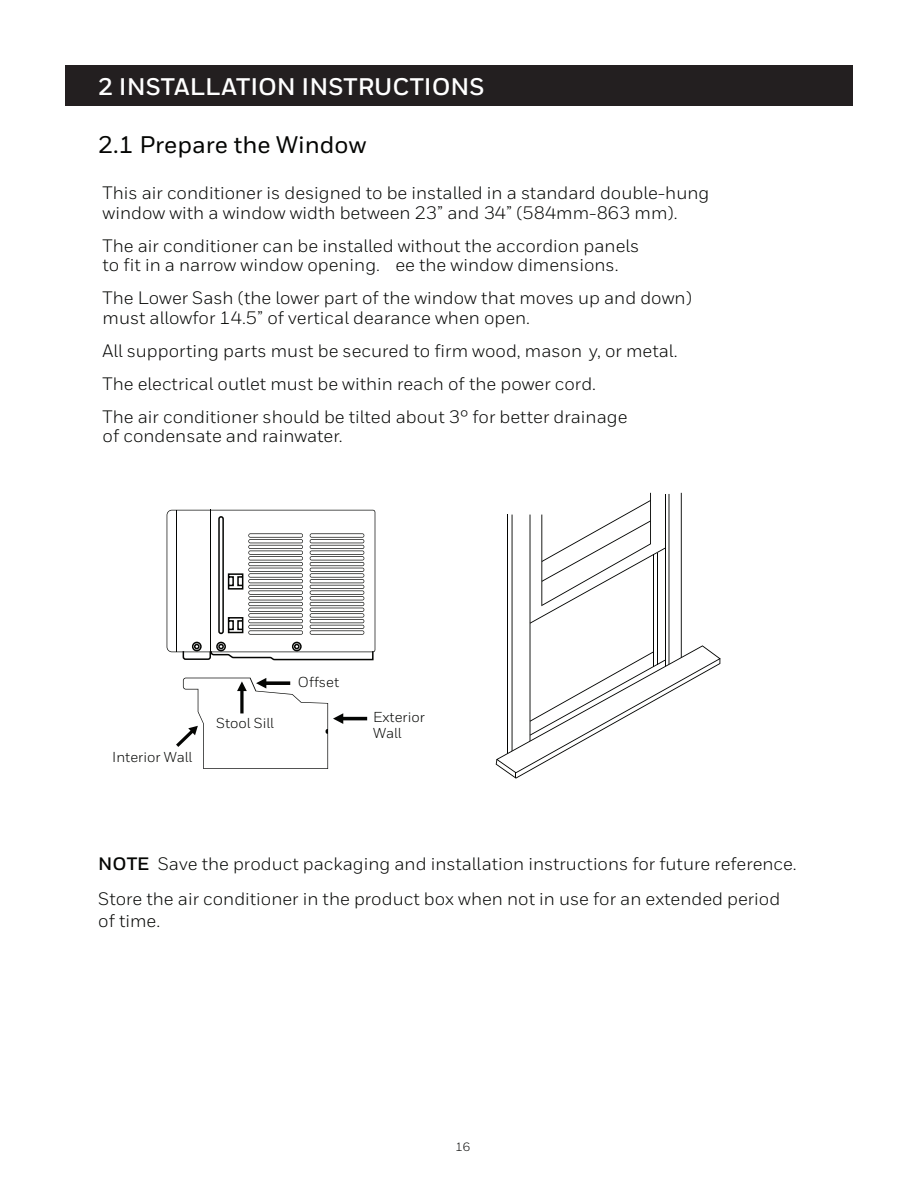
<style>
.page{position:relative;width:918px;height:1188px;background:#fff}
.page>*{position:absolute;margin:0;border:0;box-sizing:border-box;transform-origin:0 0}
.t1{font:700 24px "Honeywell Sans";color:#fff}
.t2{font:500 24px "Honeywell Sans";color:#040503}
.t3{font:18px/19.5px "Honeywell Sans";color:#040503}
.t4{font:14.4px/15.6px "Honeywell Sans";color:#040503}
.t5{font:12px "Honeywell Sans";color:#040503}
.s1{font-weight:700}
</style>
<div class="page">
<div style="left:65px;top:65px;width:788px;height:41px;background:#231f20"></div>
<hr style="left:210px;top:509px;width:1px;height:143px;background:#040503">
<svg style="left:167px;top:510px;width:208px;height:151px"></svg>
<svg style="left:496px;top:493px;width:225px;height:286px"></svg>
<svg style="left:176px;top:678px;width:191px;height:91px"></svg>
<p class="t1" style="left:98px;top:72px;width:388px">2 INSTALLATION INSTRUCTIONS</p>
<p class="t2" style="left:98px;top:130px;width:269px">2.1 Prepare the Window</p>
<p class="t3" style="left:103px;top:183px;width:608px">This air conditioner is designed to be installed in a standard double-hung window with a window width between 23” and 34” (584mm-863 mm).</p>
<p class="t3" style="left:103px;top:236px;width:538px">The air conditioner can be installed without the accordion panels to fit in a narrow window opening. ee the window dimensions.</p>
<p class="t3" style="left:103px;top:288px;width:591px">The Lower Sash (the lower part of the window that moves up and down) must allowfor 14.5” of vertical dearance when open.</p>
<p class="t3" style="left:103px;top:341px;width:577px">All supporting parts must be secured to firm wood, mason y, or metal.</p>
<p class="t3" style="left:103px;top:374px;width:495px">The electrical outlet must be within reach of the power cord.</p>
<p class="t3" style="left:103px;top:407px;width:526px">The air conditioner should be tilted about 3° for better drainage of condensate and rainwater.</p>
<p class="t4" style="left:298px;top:675px;width:43px">Offset</p>
<p class="t4" style="left:112px;top:749px;width:82px">Interior Wall</p>
<p class="t4" style="left:216px;top:715px;width:59px">Stool Sill</p>
<p class="t4" style="left:373px;top:710px;width:53px">Exterior<br>Wall</p>
<p class="t3" style="left:98px;top:854px;width:700px"><span class="s1">NOTE</span> Save the product packaging and installation instructions for future reference.</p>
<p class="t3" style="left:98px;top:888px;width:683px;line-height:21.6px">Store the air conditioner in the product box when not in use for an extended period of time.</p>
<p class="t5" style="left:455px;top:1140px;width:16px">16</p>
</div>
